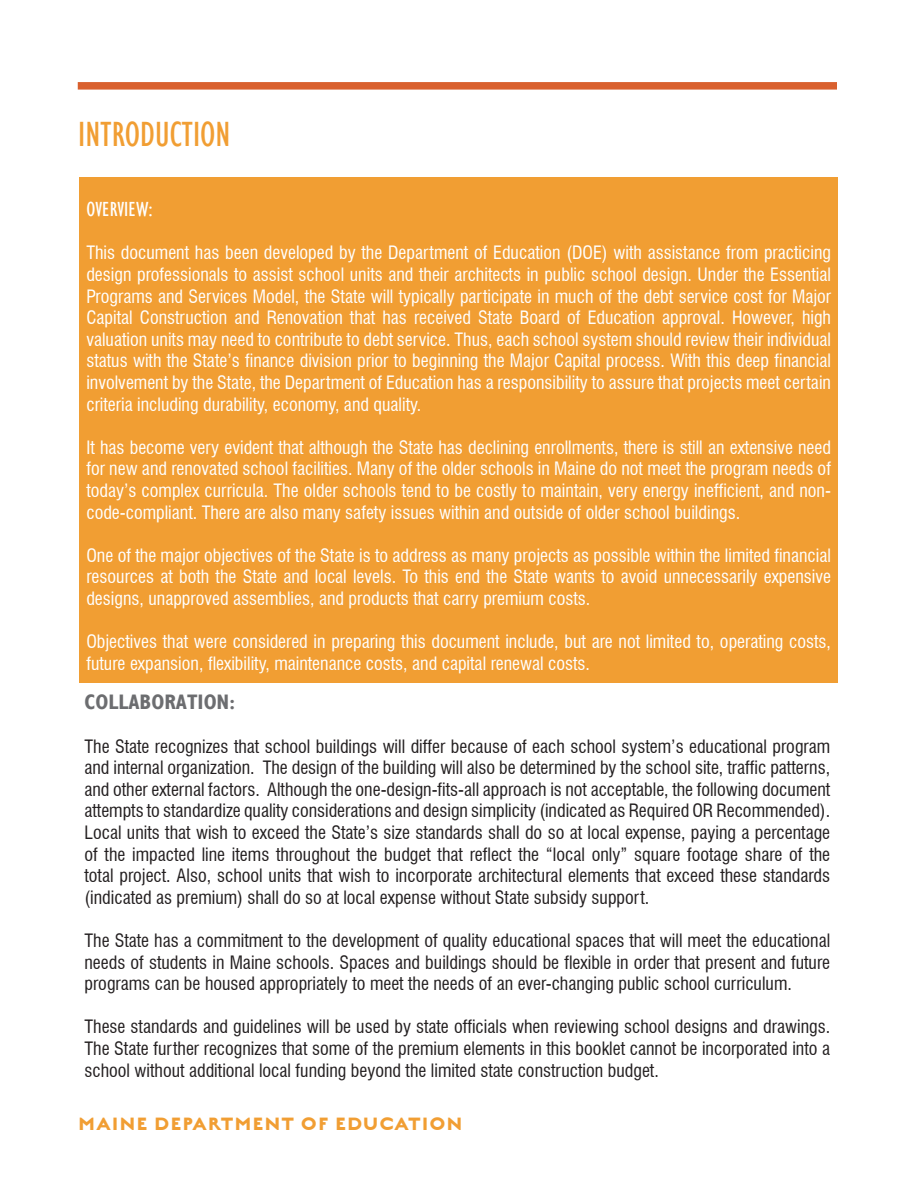
<style>
.page{position:relative;width:918px;height:1188px;background:#fff}
.page>*{position:absolute;margin:0;border:0;box-sizing:border-box;transform-origin:0 0}
.SECTION_HEADER{font:condensed 36px "Gill Sans";color:#f19e33}
.t1{font:700 24px "English Grotesque";letter-spacing:.04em;color:#f19e33}
.PARAGRAPH_HEADER{font:700 condensed 21px "Gill Sans";color:#6c6d70}
.t2{font:condensed 21px "Gill Sans";color:#fff}
.t3{font:condensed 18px/21.6px "Swiss 721 BT";color:#fff;text-align:justify}
.BODY_OF_TEXT{font:condensed 18px/21.6px "Swiss 721 BT";color:#231f20;text-align:justify}
</style>
<div class="page">
<div style="left:80px;top:177px;width:758px;height:506px;background:#f19e33"></div>
<div style="left:78px;top:82px;width:759px;height:8px;background:#d9602e"></div>
<p class="SECTION_HEADER" style="left:78px;top:114px;width:154px">INTRODUCTION</p>
<p class="t2" style="left:86px;top:198px;width:68px">OVERVIEW:</p>
<p class="t3" style="left:86px;top:242px;width:746px">This document has been developed by the Department of Education (DOE) with assistance from practicing design professionals to assist school units and their architects in public school design. Under the Essential Programs and Services Model, the State will typically participate in much of the debt service cost for Major Capital Construction and Renovation that has received State Board of Education approval. However, high valuation units may need to contribute to debt service. Thus, each school system should review their individual status with the State’s finance division prior to beginning the Major Capital process. With this deep financial involvement by the State, the Department of Education has a responsibility to assure that projects meet certain criteria including durability, economy, and quality.</p>
<p class="t3" style="left:86px;top:436px;width:746px">It has become very evident that although the State has declining enrollments, there is still an extensive need for new and renovated school facilities. Many of the older schools in Maine do not meet the program needs of today’s complex curricula. The older schools tend to be costly to maintain, very energy inefficient, and non&shy;code-compliant. There are also many safety issues within and outside of older school buildings.</p>
<p class="t3" style="left:86px;top:544px;width:746px">One of the major objectives of the State is to address as many projects as possible within the limited financial resources at both the State and local levels. To this end the State wants to avoid unnecessarily expensive designs, unapproved assemblies, and products that carry premium costs.</p>
<p class="t3" style="left:86px;top:631px;width:746px">Objectives that were considered in preparing this document include, but are not limited to, operating costs, future expansion, flexibility, maintenance costs, and capital renewal costs.</p>
<p class="PARAGRAPH_HEADER" style="left:85px;top:690px;width:152px">COLLABORATION:</p>
<p class="BODY_OF_TEXT" style="left:85px;top:735px;width:747px">The State recognizes that school buildings will differ because of each school system’s educational program and internal organization. The design of the building will also be determined by the school site, traffic patterns, and other external factors. Although the one-design-fits-all approach is not acceptable, the following document attempts to standardize quality considerations and design simplicity (indicated as Required OR Recommended).<br>Local units that wish to exceed the State’s size standards shall do so at local expense, paying a percentage of the impacted line items throughout the budget that reflect the “local only” square footage share of the total project. Also, school units that wish to incorporate architectural elements that exceed these standards (indicated as premium) shall do so at local expense without State subsidy support.</p>
<p class="BODY_OF_TEXT" style="left:85px;top:930px;width:747px">The State has a commitment to the development of quality educational spaces that will meet the educational needs of students in Maine schools. Spaces and buildings should be flexible in order that present and future programs can be housed appropriately to meet the needs of an ever-changing public school curriculum.</p>
<p class="BODY_OF_TEXT" style="left:85px;top:1016px;width:747px">These standards and guidelines will be used by state officials when reviewing school designs and drawings.<br>The State further recognizes that some of the premium elements in this booklet cannot be incorporated into a school without additional local funding beyond the limited state construction budget.</p>
<h2 class="t1" style="left:78px;top:1112px;width:386px">MAINE DEPARTMENT OF EDUCATION</h2>
</div>
